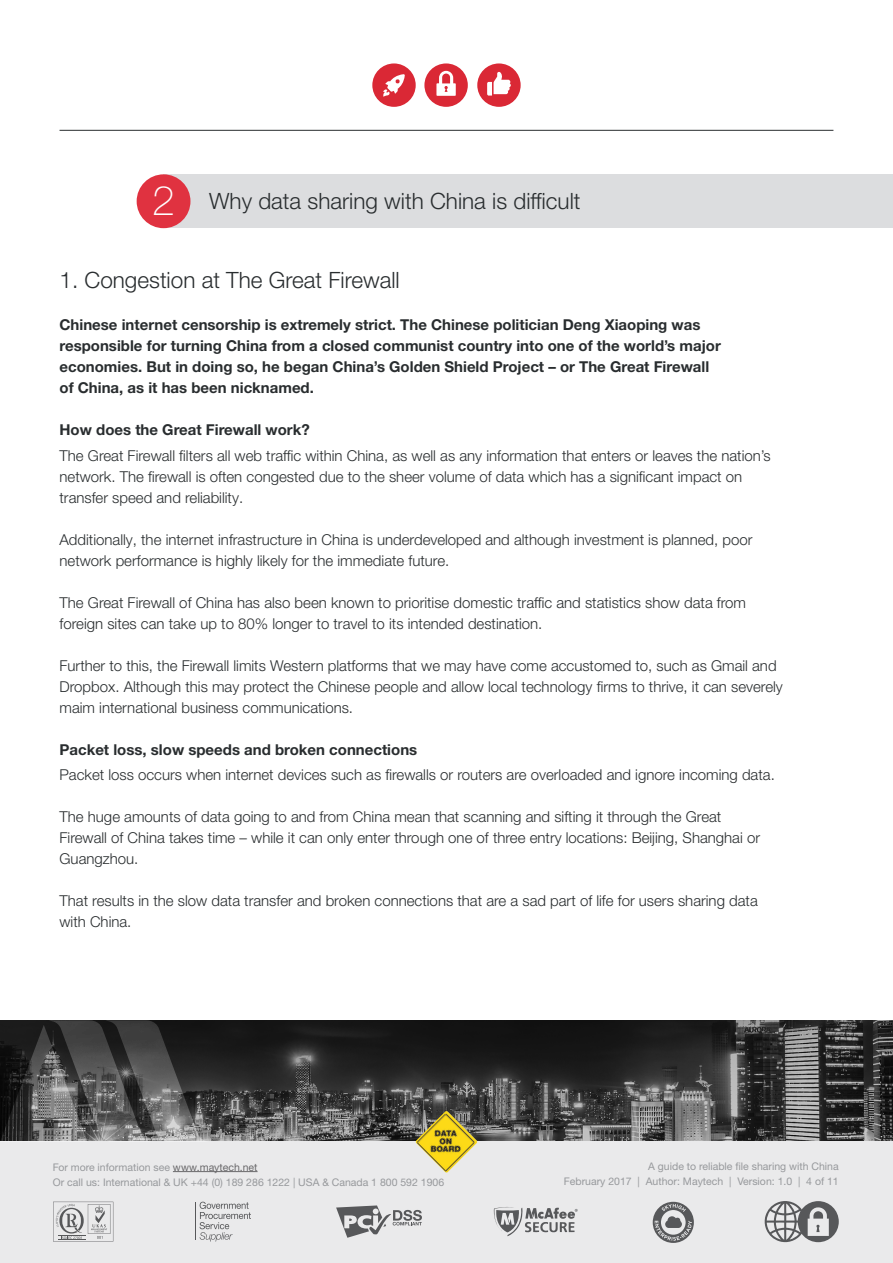
<style>
.page{position:relative;width:893px;height:1263px;background:#fff}
.page>*{position:absolute;margin:0;border:0;box-sizing:border-box;transform-origin:0 0}
.t1{font:100 40.95px "Helvetica Neue LT Pro";color:#fff}
.t2{font:300 22.5px "Helvetica Neue LT Pro";color:#292d2f}
.Body_copy{font:300 15px/21px "Helvetica Neue LT Pro";color:#292d2f}
.Body_copy_bold{font:700 15px/21px "Helvetica Neue LT Pro";color:#292d2f}
.t3{font:10.5px/15px "Helvetica Neue LTCYR";color:#97999c}
.MAIN_SECTION_HEADER{font:10.5px "Helvetica Neue LT Pro";color:#97999c}
.s1{color:#69686a}
</style>
<div class="page">
<img style="left:211px;top:1020px;width:682px;height:122px">
<div style="left:0;top:1142px;width:893px;height:121px;background:#eaeaeb"></div>
<hr style="left:173px;top:1171px;width:85px;height:1px;background:#69686a">
<svg style="left:765px;top:1201px;width:74px;height:41px"></svg>
<svg style="left:653px;top:1202px;width:41px;height:41px"></svg>
<hr style="left:195px;top:1202px;width:1px;height:37px;background:#57585a">
<svg style="left:200px;top:1202px;width:51px;height:39px"></svg>
<svg style="left:53px;top:1202px;width:60px;height:39px"></svg>
<svg style="left:336px;top:1205px;width:86px;height:33px"></svg>
<svg style="left:494px;top:1207px;width:84px;height:29px"></svg>
<img style="left:415px;top:1111px;width:63px;height:62px">
<hr style="left:60px;top:130px;width:773px;height:1px;background:#292d2f">
<div style="left:372px;top:63px;width:44px;height:44px;background:#da2835;border-radius:50%"></div>
<svg style="left:383px;top:74px;width:22px;height:23px"></svg>
<div style="left:424px;top:63px;width:44px;height:44px;background:#da2835;border-radius:50%"></div>
<div style="left:477px;top:63px;width:44px;height:44px;background:#da2835;border-radius:50%"></div>
<svg style="left:436px;top:71px;width:20px;height:25px"></svg>
<svg style="left:487px;top:72px;width:24px;height:24px"></svg>
<svg style="left:0;top:1020px;width:211px;height:122px;background:#4c4c4c"></svg>
<div style="left:164px;top:174px;width:729px;height:54px;background:#dcdddf"></div>
<div style="left:137px;top:174px;width:53px;height:54px;background:#e03240;border-radius:50%"></div>
<p class="t1" style="left:152px;top:177px;width:24px">2</p>
<p class="t2" style="left:209px;top:188px;width:373px">Why data sharing with China is difficult</p>
<p class="t2" style="left:60px;top:266px;width:342px">1. Congestion at The Great Firewall</p>
<p class="Body_copy_bold" style="left:60px;top:314px;width:663px">Chinese internet censorship is extremely strict. The Chinese politician Deng Xiaoping was responsible for turning China from a closed communist country into one of the world’s major economies. But in doing so, he began China’s Golden Shield Project – or The Great Firewall of China, as it has been nicknamed.</p>
<p class="Body_copy_bold" style="left:60px;top:419px;width:252px">How does the Great Firewall work?</p>
<p class="Body_copy" style="left:60px;top:444px;width:713px">The Great Firewall filters all web traffic within China, as well as any information that enters or leaves the nation’s network. The firewall is often congested due to the sheer volume of data which has a significant impact on transfer speed and reliability.</p>
<p class="Body_copy" style="left:60px;top:528px;width:694px">Additionally, the internet infrastructure in China is underdeveloped and although investment is planned, poor network performance is highly likely for the immediate future.</p>
<p class="Body_copy" style="left:60px;top:591px;width:688px">The Great Firewall of China has also been known to prioritise domestic traffic and statistics show data from foreign sites can take up to 80% longer to travel to its intended destination.</p>
<p class="Body_copy" style="left:60px;top:654px;width:725px">Further to this, the Firewall limits Western platforms that we may have come accustomed to, such as Gmail and<br>Dropbox. Although this may protect the Chinese people and allow local technology firms to thrive, it can severely maim international business communications.</p>
<p class="Body_copy_bold" style="left:60px;top:738px;width:359px">Packet loss, slow speeds and broken connections</p>
<p class="Body_copy" style="left:60px;top:764px;width:717px">Packet loss occurs when internet devices such as firewalls or routers are overloaded and ignore incoming data.</p>
<p class="Body_copy" style="left:60px;top:806px;width:702px">The huge amounts of data going to and from China mean that scanning and sifting it through the Great<br>Firewall of China takes time – while it can only enter through one of three entry locations: Beijing, Shanghai or<br>Guangzhou.</p>
<p class="Body_copy" style="left:60px;top:890px;width:700px">That results in the slow data transfer and broken connections that are a sad part of life for users sharing data with China.</p>
<p class="t3" style="left:53px;top:1159px;width:393px">For more information see <span class="s1">www.maytech.net<br></span>Or call us: International &amp; UK +44 (0) 189 286 1222 | USA &amp; Canada 1 800 592 1906</p>
<p class="MAIN_SECTION_HEADER" style="left:648px;top:1160px;width:192px">A guide to reliable file sharing with China</p>
<p class="MAIN_SECTION_HEADER" style="left:564px;top:1175px;width:276px">February 2017 | Author: Maytech | Version: 1.0 | 4 of 11</p>
</div>
